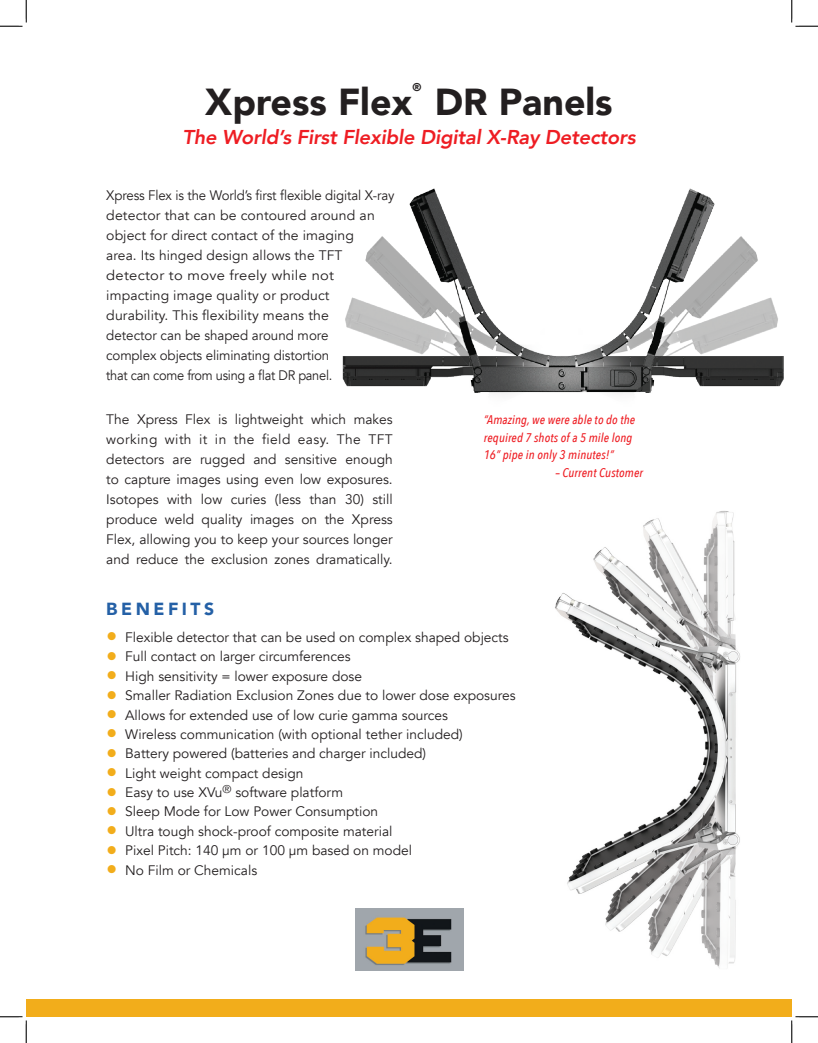
<style>
.page{position:relative;width:818px;height:1043px;background:#fff}
.page>*{position:absolute;margin:0;border:0;box-sizing:border-box;transform-origin:0 0}
.t1{font:900 37.5px "Avenir";color:#231f20}
.t2{font:italic 800 20px "Avenir";letter-spacing:-.01em;color:#ee1d23}
.t3{font:900 17.5px "Avenir";letter-spacing:.2em;color:#2460a6}
.t4{font:13.75px/20px "Avenir";color:#231f20}
.t5{font:13.75px/20px "Avenir";color:#231f20;scale:.96 1}
.t6{font:italic 500 12.5px/17.5px "Avenir Next Condensed";letter-spacing:.01em;color:#ee1d23}
.t7{font:900 11.25px "Avenir";color:#231f20}
.s1{font-size:22.5px;color:#f2ad1b}
</style>
<div class="page">
<img style="left:342px;top:188px;width:442px;height:206px">
<div style="left:26px;top:999px;width:765px;height:17px;background:#f2ad1b"></div>
<img style="left:355px;top:908px;width:108px;height:62px">
<img style="left:555px;top:511px;width:185px;height:457px">
<svg style="left:0;top:0;width:27px;height:27px"></svg>
<svg style="left:0;top:1016px;width:27px;height:26px"></svg>
<svg style="left:791px;top:0;width:27px;height:27px"></svg>
<svg style="left:790px;top:999px;width:28px;height:43px"></svg>
<p class="t1" style="left:205px;top:70px;width:209px">Xpress Flex</p>
<p class="t7" style="left:412px;top:78px;width:11px">®</p>
<p class="t1" style="left:435px;top:70px;width:179px">DR Panels</p>
<p class="t2" style="left:182px;top:125px;width:454px">The World’s First Flexible Digital X-Ray Detectors</p>
<p class="t5" style="left:106px;top:186px;width:302px">Xpress Flex is the World’s first flexible digital X-ray detector that can be contoured around an object for direct contact of the imaging<br>area. Its hinged design allows the TFT detector to move freely while not impacting image quality or product durability. This flexibility means the<br>detector can be shaped around more<br>complex objects eliminating distortion<br>that can come from using a flat DR panel.</p>
<p class="t4" style="left:106px;top:409px;width:288px">The Xpress Flex is lightweight which makes working with it in the field easy. The TFT</p>
<p class="t4" style="left:106px;top:449px;width:288px;text-align:justify">detectors are rugged and sensitive enough to capture images using even low exposures.<br>Isotopes with low curies (less than 30) still produce weld quality images on the Xpress Flex, allowing you to keep your sources longer and reduce the exclusion zones dramatically.</p>
<p class="t3" style="left:106px;top:594px;width:109px">BENEFITS</p>
<p class="t4" style="left:106px;top:627px;width:404px"><span class="s1">•</span> Flexible detector that can be used on complex shaped objects</p>
<p class="t4" style="left:106px;top:647px;width:246px"><span class="s1">•</span> Full contact on larger circumferences</p>
<p class="t4" style="left:106px;top:666px;width:257px"><span class="s1">•</span> High sensitivity = lower exposure dose</p>
<p class="t4" style="left:106px;top:685px;width:411px"><span class="s1">•</span> Smaller Radiation Exclusion Zones due to lower dose exposures</p>
<p class="t4" style="left:106px;top:705px;width:343px"><span class="s1">•</span> Allows for extended use of low curie gamma sources</p>
<p class="t4" style="left:106px;top:724px;width:358px"><span class="s1">•</span> Wireless communication (with optional tether included)</p>
<p class="t4" style="left:106px;top:743px;width:321px"><span class="s1">•</span> Battery powered (batteries and charger included)</p>
<p class="t4" style="left:106px;top:763px;width:199px"><span class="s1">•</span> Light weight compact design</p>
<p class="t4" style="left:106px;top:782px;width:238px"><span class="s1">•</span> Easy to use XVu<sup>®</sup> software platform</p>
<p class="t4" style="left:106px;top:802px;width:273px"><span class="s1">•</span> Sleep Mode for Low Power Consumption</p>
<p class="t4" style="left:106px;top:821px;width:287px"><span class="s1">•</span> Ultra tough shock-proof composite material</p>
<p class="t4" style="left:106px;top:840px;width:307px"><span class="s1">•</span> Pixel Pitch: 140 µm or 100 µm based on model</p>
<p class="t4" style="left:106px;top:860px;width:152px"><span class="s1">•</span> No Film or Chemicals</p>
<p class="t6" style="left:484px;top:411px;width:153px">“Amazing, we were able to do the required 7 shots of a 5 mile long<br>16” pipe in only 3 minutes!”</p>
<p class="t6" style="left:555px;top:463px;width:89px">– Current Customer</p>
</div>
